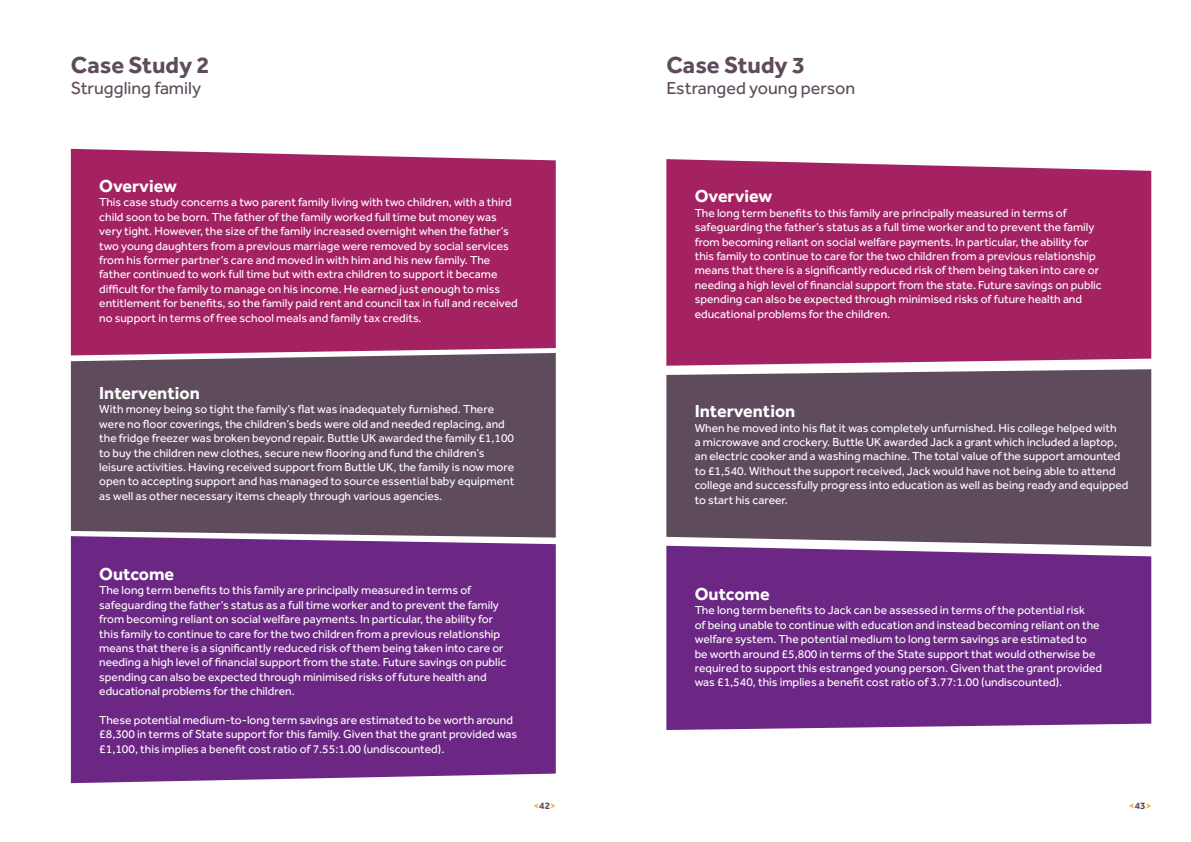
<style>
.page{position:relative;width:1191px;height:842px;background:#fff}
.page>*{position:absolute;margin:0;border:0;box-sizing:border-box;transform-origin:0 0}
.t1{font:700 24px "Effra";color:#5e4b5b}
.t2{font:700 18px "Effra";color:#fff}
.t3{font:18px "Effra";color:#5e4b5b}
.t4{font:12px/14.4px "Effra";color:#fff}
.t5{font:800 10px "Effra";color:#f3ad3a}
.s1{font-weight:700;color:#5e4b5b}
</style>
<div class="page">
<div style="left:71px;top:538px;width:485px;height:245px;background:#6b2783"></div>
<div style="left:71px;top:149px;width:485px;height:204px;background:#a42262"></div>
<div style="left:71px;top:353px;width:485px;height:185px;background:#5e4b5b"></div>
<div style="left:666px;top:546px;width:485px;height:184px;background:#6b2783"></div>
<div style="left:666px;top:159px;width:485px;height:207px;background:#a42262"></div>
<div style="left:666px;top:369px;width:485px;height:177px;background:#5e4b5b"></div>
<h1 class="t1" style="left:71px;top:50px;width:140px">Case Study 2</h1>
<h2 class="t3" style="left:71px;top:78px;width:132px">Struggling family</h2>
<h2 class="t2" style="left:99px;top:175px;width:79px">Overview</h2>
<p class="t4" style="left:99px;top:195px;width:420px">This case study concerns a two parent family living with two children, with a third child soon to be born. The father of the family worked full time but money was very tight. However, the size of the family increased overnight when the father’s two young daughters from a previous marriage were removed by social services from his former partner’s care and moved in with him and his new family. The father continued to work full time but with extra children to support it became difficult for the family to manage on his income. He earned just enough to miss entitlement for benefits, so the family paid rent and council tax in full and received no support in terms of free school meals and family tax credits.</p>
<h2 class="t2" style="left:99px;top:382px;width:102px">Intervention</h2>
<p class="t4" style="left:99px;top:402px;width:417px">With money being so tight the family’s flat was inadequately furnished. There were no floor coverings, the children’s beds were old and needed replacing, and the fridge freezer was broken beyond repair. Buttle UK awarded the family £1,100 to buy the children new clothes, secure new flooring and fund the children’s leisure activities. Having received support from Buttle UK, the family is now more open to accepting support and has managed to source essential baby equipment as well as other necessary items cheaply through various agencies.</p>
<h2 class="t2" style="left:99px;top:563px;width:76px">Outcome</h2>
<p class="t4" style="left:99px;top:583px;width:408px">The long term benefits to this family are principally measured in terms of safeguarding the father’s status as a full time worker and to prevent the family from becoming reliant on social welfare payments. In particular, the ability for this family to continue to care for the two children from a previous relationship means that there is a significantly reduced risk of them being taken into care or needing a high level of financial support from the state. Future savings on public spending can also be expected through minimised risks of future health and educational problems for the children.</p>
<p class="t4" style="left:99px;top:713px;width:419px">These potential medium-to-long term savings are estimated to be worth around £8,300 in terms of State support for this family. Given that the grant provided was £1,100, this implies a benefit cost ratio of 7.55:1.00 (undiscounted).</p>
<p class="t5" style="left:533px;top:799px;width:24px">&lt;<span class="s1">42</span>&gt;</p>
<h1 class="t1" style="left:666px;top:50px;width:140px">Case Study 3</h1>
<h2 class="t3" style="left:666px;top:78px;width:190px">Estranged young person</h2>
<h2 class="t2" style="left:694px;top:185px;width:79px">Overview</h2>
<p class="t4" style="left:694px;top:205px;width:408px">The long term benefits to this family are principally measured in terms of safeguarding the father’s status as a full time worker and to prevent the family from becoming reliant on social welfare payments. In particular, the ability for this family to continue to care for the two children from a previous relationship means that there is a significantly reduced risk of them being taken into care or needing a high level of financial support from the state. Future savings on public spending can also be expected through minimised risks of future health and educational problems for the children.</p>
<h2 class="t2" style="left:694px;top:400px;width:102px">Intervention</h2>
<p class="t4" style="left:694px;top:420px;width:435px">When he moved into his flat it was completely unfurnished. His college helped with<br>a microwave and crockery. Buttle UK awarded Jack a grant which included a laptop, an electric cooker and a washing machine. The total value of the support amounted to £1,540. Without the support received, Jack would have not being able to attend college and successfully progress into education as well as being ready and equipped to start his career.</p>
<h2 class="t2" style="left:694px;top:583px;width:76px">Outcome</h2>
<p class="t4" style="left:694px;top:603px;width:409px">The long term benefits to Jack can be assessed in terms of the potential risk<br>of being unable to continue with education and instead becoming reliant on the welfare system. The potential medium to long term savings are estimated to be worth around £5,800 in terms of the State support that would otherwise be required to support this estranged young person. Given that the grant provided was £1,540, this implies a benefit cost ratio of 3.77:1.00 (undiscounted).</p>
<p class="t5" style="left:1129px;top:799px;width:24px">&lt;<span class="s1">43</span>&gt;</p>
</div>
